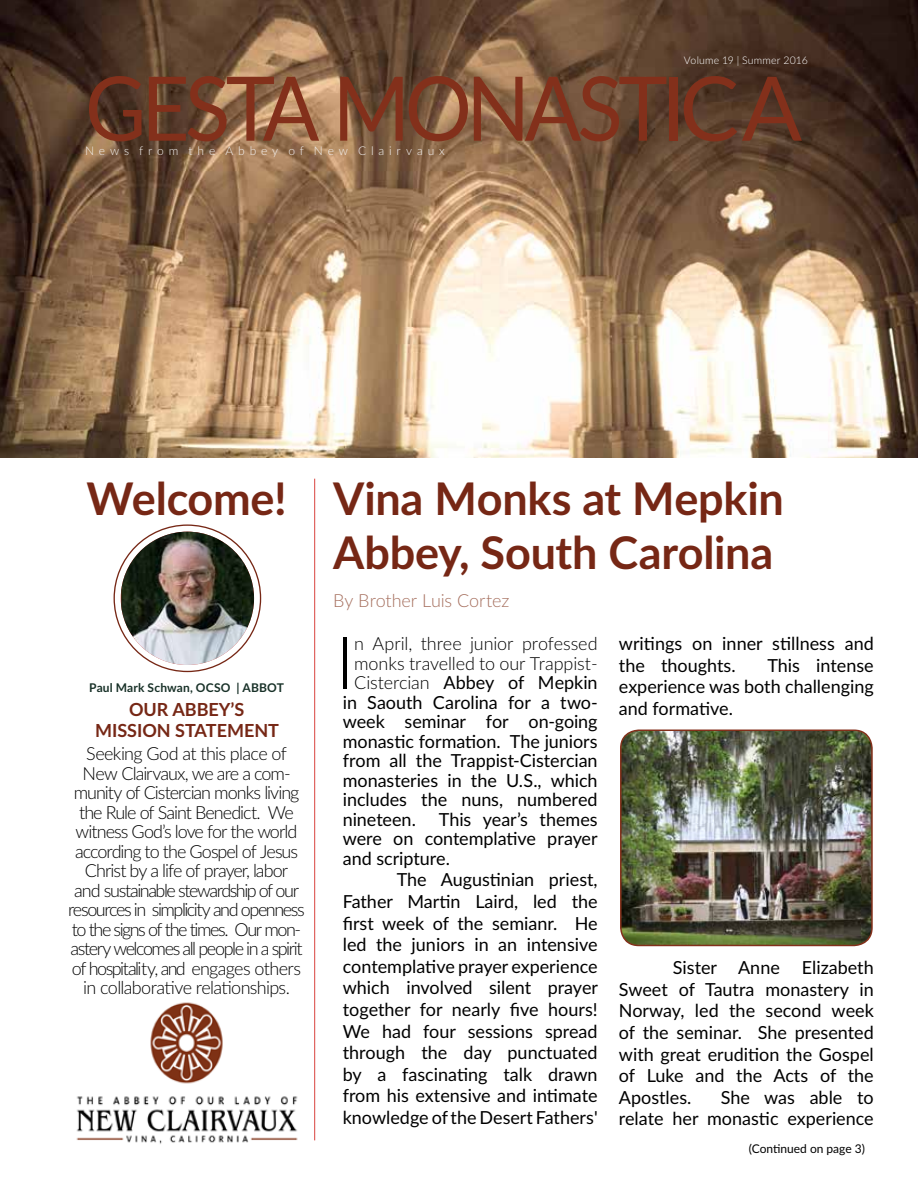
<style>
.page{position:relative;width:918px;height:1188px;background:#fff}
.page>*{position:absolute;margin:0;border:0;box-sizing:border-box;transform-origin:0 0}
.t1{font:89.25px "Lato";letter-spacing:-.065em;color:#83301b;scale:.94 1}
.t2{font:300 73.05px "Lato";color:#000}
.t3{font:700 45px/54px "Lato";letter-spacing:-.005em;color:#762715}
.t4{font:18px/21.6px "Lato";color:#000;text-align:justify}
.t5{font:300 18px/19.5px "Lato";letter-spacing:-.055em;color:#000;text-align:center}
.t6{font:300 18px "Lato";letter-spacing:-.005em;color:#000}
.t7{font:700 18px/21.6px "Lato";color:#762715;text-align:center}
.t8{font:300 18px "Lato";letter-spacing:-.005em;color:#a6705f}
.t9{font:300 12px "Lato";letter-spacing:.405em;color:#f4f2f1}
.t10{font:700 12px "Lato";letter-spacing:.015em;color:#183128}
.t11{font:12px "Lato";color:#000}
.t12{font:300 10.5px "Lato";letter-spacing:.02em;color:#fff}
.s1{font-weight:300}
</style>
<div class="page">
<img style="left:0;top:0;width:918px;height:457px">
<img style="left:121px;top:532px;width:133px;height:133px">
<img style="left:76px;top:1002px;width:222px;height:142px">
<hr style="left:314px;top:479px;width:1px;height:661px;background:#d9443f">
<img style="left:621px;top:730px;width:251px;height:215px">
<div style="left:620px;top:730px;width:253px;height:216px;border:2px solid #83301b;border-radius:18px"></div>
<p class="t12" style="left:684px;top:53px;width:125px">Volume 19 | Summer 2016</p>
<h1 class="t1" style="left:85px;top:44px;width:764px">GESTA MONASTICA</h1>
<p class="t9" style="left:85px;top:142px;width:361px">News from the Abbey of New Clairvaux</p>
<h3 class="t3" style="left:87px;top:470px;width:202px">Welcome!</h3>
<p class="t10" style="left:89px;top:678px;width:197px">Paul Mark Schwan, OCSO | ABBOT</p>
<p class="t7" style="left:95px;top:698px;width:186px">OUR ABBEY’S<br>MISSION STATEMENT</p>
<p class="t5" style="left:68px;top:743px;width:238px">Seeking God at this place of<br>New Clairvaux, we are a com&shy;munity of Cistercian monks living the Rule of Saint Benedict. We witness God’s love for the world according to the Gospel of Jesus<br>Christ by a life of prayer, labor<br>and sustainable stewardship of our resources in simplicity and openness to the signs of the times. Our mon&shy;astery welcomes all people in a spirit of hospitality, and engages others in collaborative relationships.</p>
<h3 class="t3" style="left:333px;top:470px;width:452px">Vina Monks at Mepkin<br>Abbey, South Carolina</h3>
<p class="t8" style="left:333px;top:589px;width:178px">By Brother Luis Cortez</p>
<h2 class="t2" style="left:335px;top:612px;width:21px">I</h2>
<p class="t6" style="left:354px;top:631px;width:245px">n April, three junior professed</p>
<p class="t6" style="left:354px;top:651px;width:245px">monks travelled to our Trappist-</p>
<p class="t4" style="left:354px;top:671px;width:245px"><span class="s1">Cistercian</span> Abbey of Mepkin</p>
<p class="t4" style="left:343px;top:691px;width:256px">in Saouth Carolina for a two-</p>
<p class="t4" style="left:343px;top:710px;width:256px">week seminar for on-going</p>
<p class="t4" style="left:343px;top:730px;width:256px">monastic formation. The juniors</p>
<p class="t4" style="left:343px;top:749px;width:256px">from all the Trappist-Cistercian</p>
<p class="t4" style="left:343px;top:769px;width:256px">monasteries in the U.S., which</p>
<p class="t4" style="left:343px;top:788px;width:256px">includes the nuns, numbered</p>
<p class="t4" style="left:343px;top:808px;width:75px">nineteen.</p>
<p class="t4" style="left:343px;top:809px;width:256px;line-height:19.5px;text-indent:96px">This year’s themes were on contemplative prayer and scripture.</p>
<p class="t4" style="left:343px;top:868px;width:257px;text-indent:54px">The Augustinian priest, Father Martin Laird, led the first week of the semianr. He led the juniors in an intensive contemplative prayer experience which involved silent prayer together for nearly five hours!<br>We had four sessions spread through the day punctuated by a fascinating talk drawn from his extensive and intimate knowledge of the Desert Fathers'</p>
<p class="t4" style="left:619px;top:632px;width:256px">writings on inner stillness and the thoughts.</p>
<p class="t4" style="left:619px;top:654px;width:256px;text-indent:149px">This intense experience was both challenging and formative.</p>
<p class="t4" style="left:619px;top:956px;width:256px;text-indent:54px">Sister Anne Elizabeth Sweet of Tautra monastery in Norway, led the second week of the seminar. She presented with great erudition the Gospel of Luke and the Acts of the Apostles.</p>
<p class="t4" style="left:619px;top:1086px;width:256px;text-align:right">She was able to<br>relate her monastic experience</p>
<p class="t11" style="left:749px;top:1140px;width:118px">(Continued on page 3)</p>
</div>
